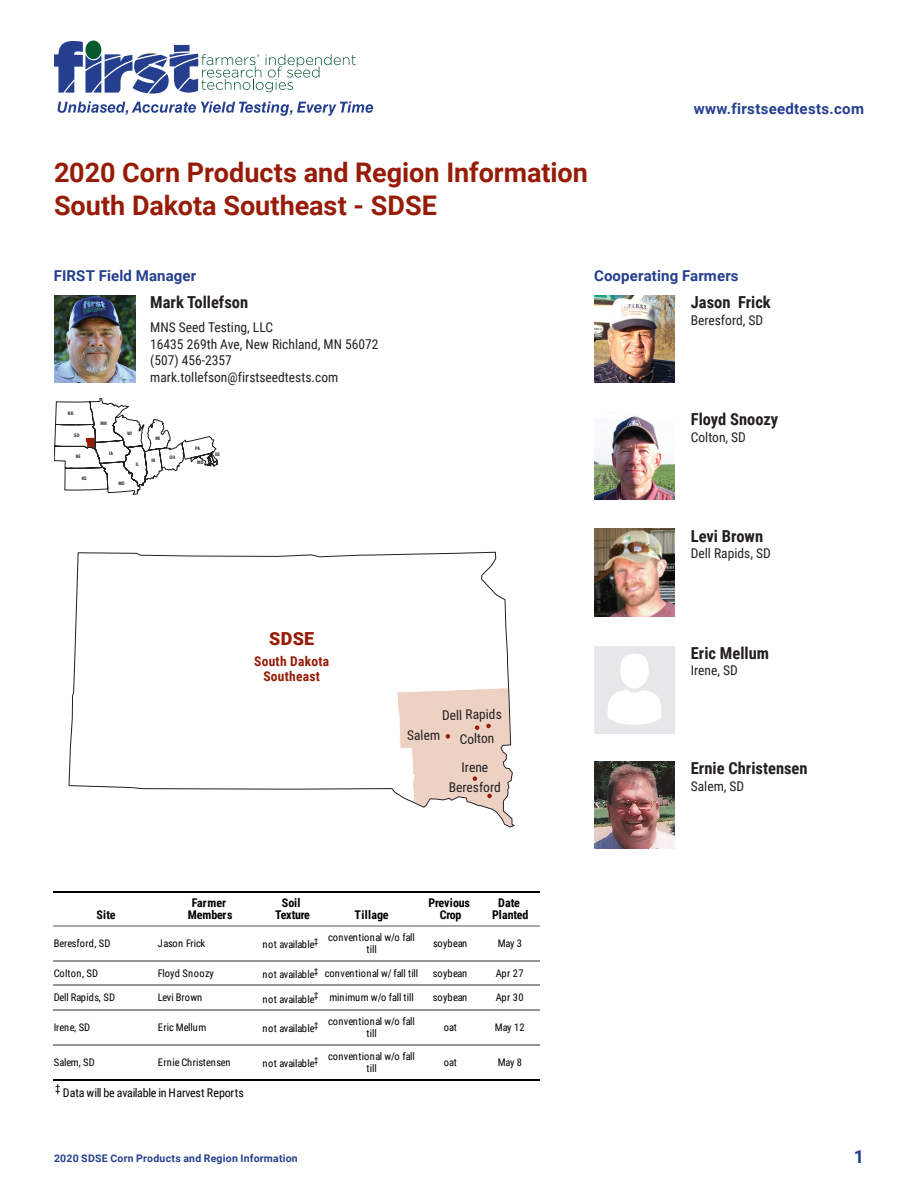
<style>
.page{position:relative;width:918px;height:1188px;background:#fff}
.page>*{position:absolute;margin:0;border:0;box-sizing:border-box;transform-origin:0 0}
.page_title_corn{font:700 27px "Roboto";color:#971c08}
.site_description_map{font:900 18px "Roboto";color:#971c08}
.t1{font:700 18px "Roboto";color:#253f8e}
.participating_farmer{font:700 16.5px "Roboto Condensed";color:#231f20}
.site_description_reg{font:700 16.5px "Roboto Condensed";color:#231f20}
.date{font:700 15px "Roboto";letter-spacing:.015em;color:#253f8e}
.site_description_reg-2{font:13.5px "Roboto Condensed";color:#231f20}
.participating_farmer-2{font:13.5px "Roboto Condensed";color:#231f20}
.site_description_map-2{font:700 13.5px/15px "Roboto Condensed";letter-spacing:.02em;color:#971c08;text-align:center}
.t2{font:700 12px/12px "Roboto Condensed";letter-spacing:-.01em;color:#000;text-align:center}
.t3{font:12px "Roboto Condensed";letter-spacing:-.015em;color:#000}
.t4{font:700 12px "Roboto Condensed";letter-spacing:.025em;color:#000}
.t5{font:10.5px/12.3px "Roboto Condensed";letter-spacing:-.01em;color:#000}
.t6{font:700 10.5px "Roboto";letter-spacing:.02em;color:#253f8e}
.t7{font:10.5px "Roboto Condensed";letter-spacing:.02em;color:#000}
.t8{font:700 condensed 4.5px "Helvetica LT Std";color:#231f20}
</style>
<div class="page">
<svg style="left:58px;top:101px;width:315px;height:15px"></svg>
<svg style="left:54px;top:41px;width:302px;height:53px"></svg>
<div style="left:85px;top:41px;width:16px;height:18px;background:#075a2d;border-radius:50%"></div>
<img style="left:594px;top:295px;width:81px;height:88px">
<img style="left:54px;top:295px;width:81px;height:88px">
<img style="left:594px;top:416px;width:81px;height:84px">
<img style="left:594px;top:761px;width:81px;height:87px">
<img style="left:594px;top:529px;width:81px;height:87px">
<div style="left:594px;top:646px;width:81px;height:86px;background:#e6e7e9"></div>
<div style="left:620px;top:654px;width:29px;height:34px;background:#fff;border-radius:50%"></div>
<svg style="left:608px;top:690px;width:53px;height:35px"></svg>
<svg style="left:54px;top:398px;width:164px;height:96px"></svg>
<svg style="left:69px;top:552px;width:446px;height:275px"></svg>
<hr style="left:54px;top:891px;width:104px;height:1px;background:#000">
<hr style="left:158px;top:891px;width:105px;height:1px;background:#000">
<hr style="left:263px;top:891px;width:59px;height:1px;background:#000">
<hr style="left:322px;top:891px;width:99px;height:1px;background:#000">
<hr style="left:421px;top:891px;width:59px;height:1px;background:#000">
<hr style="left:480px;top:891px;width:60px;height:1px;background:#000">
<hr style="left:54px;top:960px;width:104px;height:1px;background:#939598">
<hr style="left:158px;top:960px;width:105px;height:1px;background:#939598">
<hr style="left:263px;top:960px;width:59px;height:1px;background:#939598">
<hr style="left:322px;top:960px;width:99px;height:1px;background:#939598">
<hr style="left:421px;top:960px;width:59px;height:1px;background:#939598">
<hr style="left:480px;top:960px;width:60px;height:1px;background:#939598">
<hr style="left:54px;top:985px;width:104px;height:1px;background:#939598">
<hr style="left:158px;top:985px;width:105px;height:1px;background:#939598">
<hr style="left:263px;top:985px;width:59px;height:1px;background:#939598">
<hr style="left:322px;top:985px;width:99px;height:1px;background:#939598">
<hr style="left:421px;top:985px;width:59px;height:1px;background:#939598">
<hr style="left:480px;top:985px;width:60px;height:1px;background:#939598">
<hr style="left:54px;top:1010px;width:104px;height:1px;background:#939598">
<hr style="left:158px;top:1010px;width:105px;height:1px;background:#939598">
<hr style="left:263px;top:1010px;width:59px;height:1px;background:#939598">
<hr style="left:322px;top:1010px;width:99px;height:1px;background:#939598">
<hr style="left:421px;top:1010px;width:59px;height:1px;background:#939598">
<hr style="left:480px;top:1010px;width:60px;height:1px;background:#939598">
<hr style="left:54px;top:1044px;width:104px;height:1px;background:#939598">
<hr style="left:158px;top:1044px;width:105px;height:1px;background:#939598">
<hr style="left:263px;top:1044px;width:59px;height:1px;background:#939598">
<hr style="left:322px;top:1044px;width:99px;height:1px;background:#939598">
<hr style="left:421px;top:1044px;width:59px;height:1px;background:#939598">
<hr style="left:480px;top:1044px;width:60px;height:1px;background:#939598">
<hr style="left:54px;top:925px;width:104px;height:2px;background:#a9a9a9">
<hr style="left:158px;top:925px;width:105px;height:2px;background:#a9a9a9">
<hr style="left:263px;top:925px;width:59px;height:2px;background:#a9a9a9">
<hr style="left:322px;top:925px;width:99px;height:2px;background:#a9a9a9">
<hr style="left:421px;top:925px;width:59px;height:2px;background:#a9a9a9">
<hr style="left:480px;top:925px;width:60px;height:2px;background:#a9a9a9">
<hr style="left:54px;top:1079px;width:104px;height:2px;background:#000">
<hr style="left:158px;top:1079px;width:105px;height:2px;background:#000">
<hr style="left:263px;top:1079px;width:59px;height:2px;background:#000">
<hr style="left:322px;top:1079px;width:99px;height:2px;background:#000">
<hr style="left:421px;top:1079px;width:59px;height:2px;background:#000">
<hr style="left:480px;top:1079px;width:60px;height:2px;background:#000">
<p class="page_title_corn" style="left:54px;top:154px;width:535px">2020 Corn Products and Region Information</p>
<p class="page_title_corn" style="left:54px;top:187px;width:385px">South Dakota Southeast - SDSE</p>
<h3 class="date" style="left:694px;top:98px;width:172px">www.firstseedtests.com</h3>
<p class="date" style="left:54px;top:265px;width:144px">FIRST Field Manager</p>
<p class="site_description_reg" style="left:150px;top:291px;width:99px">Mark Tollefson</p>
<p class="site_description_reg-2" style="left:150px;top:318px;width:124px">MNS Seed Testing, LLC</p>
<p class="site_description_reg-2" style="left:150px;top:334px;width:230px">16435 269th Ave, New Richland, MN 56072</p>
<p class="site_description_reg-2" style="left:150px;top:351px;width:83px">(507) 456-2357</p>
<p class="site_description_reg-2" style="left:150px;top:367px;width:190px">mark.tollefson@firstseedtests.com</p>
<p class="t8" style="left:68px;top:411px;width:7px">ND</p>
<p class="t8" style="left:101px;top:420px;width:8px">MN</p>
<p class="t8" style="left:74px;top:432px;width:7px">SD</p>
<p class="t8" style="left:127px;top:430px;width:7px">WI</p>
<p class="t8" style="left:155px;top:436px;width:6px">MI</p>
<p class="t8" style="left:76px;top:454px;width:7px">NE</p>
<p class="t8" style="left:109px;top:450px;width:5px">IA</p>
<p class="t8" style="left:136px;top:462px;width:5px">IL</p>
<p class="t8" style="left:151px;top:458px;width:6px">IN</p>
<p class="t8" style="left:170px;top:454px;width:7px">OH</p>
<p class="t8" style="left:195px;top:445px;width:6px">PA</p>
<p class="t8" style="left:197px;top:460px;width:8px">MD</p>
<p class="t8" style="left:215px;top:451px;width:7px">DE</p>
<p class="t8" style="left:82px;top:475px;width:7px">KS</p>
<p class="t8" style="left:118px;top:480px;width:8px">MO</p>
<p class="date" style="left:594px;top:265px;width:146px">Cooperating Farmers</p>
<p class="participating_farmer" style="left:691px;top:291px;width:82px">Jason Frick</p>
<p class="participating_farmer-2" style="left:691px;top:310px;width:74px">Beresford, SD</p>
<p class="participating_farmer" style="left:691px;top:408px;width:89px">Floyd Snoozy</p>
<p class="participating_farmer-2" style="left:691px;top:428px;width:57px">Colton, SD</p>
<p class="participating_farmer" style="left:691px;top:524px;width:74px">Levi Brown</p>
<p class="participating_farmer-2" style="left:691px;top:544px;width:81px">Dell Rapids, SD</p>
<p class="site_description_map" style="left:269px;top:626px;width:47px">SDSE</p>
<p class="site_description_map-2" style="left:254px;top:653px;width:77px">South Dakota<br>Southeast</p>
<p class="site_description_reg-2" style="left:442px;top:706px;width:61px;rotate:-1deg">Dell Rapids</p>
<p class="site_description_reg-2" style="left:407px;top:726px;width:35px;rotate:-1deg">Salem</p>
<p class="site_description_reg-2" style="left:459px;top:729px;width:36px;rotate:-1deg">Colton</p>
<p class="site_description_reg-2" style="left:462px;top:758px;width:28px">Irene</p>
<p class="site_description_reg-2" style="left:449px;top:777px;width:54px">Beresford</p>
<p class="participating_farmer" style="left:691px;top:642px;width:80px">Eric Mellum</p>
<p class="participating_farmer-2" style="left:691px;top:661px;width:48px">Irene, SD</p>
<p class="participating_farmer" style="left:691px;top:757px;width:118px">Ernie Christensen</p>
<p class="participating_farmer-2" style="left:691px;top:776px;width:55px">Salem, SD</p>
<p class="t2" style="left:96px;top:908px;width:21px">Site</p>
<p class="t2" style="left:188px;top:896px;width:46px">Farmer<br>Members</p>
<p class="t2" style="left:275px;top:896px;width:36px">Soil<br>Texture</p>
<p class="t4" style="left:355px;top:906px;width:35px">Tillage</p>
<p class="t2" style="left:429px;top:896px;width:43px">Previous<br>Crop</p>
<p class="t2" style="left:492px;top:896px;width:38px">Date<br>Planted</p>
<p class="t5" style="left:54px;top:937px;width:58px">Beresford, SD</p>
<p class="t5" style="left:158px;top:937px;width:49px">Jason Frick</p>
<p class="t5" style="left:366px;top:931px;width:50px;text-indent:-104px">not available<sub>‡</sub> conventional w/o fall till</p>
<p class="t5" style="left:433px;top:937px;width:36px">soybean</p>
<p class="t5" style="left:498px;top:937px;width:26px">May 3</p>
<p class="t7" style="left:54px;top:966px;width:46px">Colton, SD</p>
<p class="t7" style="left:158px;top:966px;width:58px">Floyd Snoozy</p>
<p class="t5" style="left:263px;top:966px;width:157px">not available<sup>‡</sup> conventional w/ fall till</p>
<p class="t5" style="left:433px;top:966px;width:36px">soybean</p>
<p class="t5" style="left:496px;top:966px;width:29px">Apr 27</p>
<p class="t5" style="left:54px;top:991px;width:63px">Dell Rapids, SD</p>
<p class="t5" style="left:158px;top:991px;width:46px">Levi Brown</p>
<p class="t5" style="left:263px;top:991px;width:153px">not available<sup>‡</sup> minimum w/o fall till</p>
<p class="t5" style="left:433px;top:991px;width:36px">soybean</p>
<p class="t5" style="left:496px;top:991px;width:29px">Apr 30</p>
<p class="t5" style="left:54px;top:1021px;width:38px">Irene, SD</p>
<p class="t5" style="left:158px;top:1021px;width:50px">Eric Mellum</p>
<p class="t5" style="left:366px;top:1015px;width:50px;text-indent:-104px">not available<sub>‡</sub> conventional w/o fall till</p>
<p class="t5" style="left:444px;top:1021px;width:15px">oat</p>
<p class="t5" style="left:495px;top:1021px;width:31px">May 12</p>
<p class="t5" style="left:54px;top:1056px;width:42px">Salem, SD</p>
<p class="t5" style="left:158px;top:1056px;width:74px">Ernie Christensen</p>
<p class="t5" style="left:366px;top:1049px;width:50px;text-indent:-104px">not available<sub>‡</sub> conventional w/o fall till</p>
<p class="t5" style="left:444px;top:1056px;width:15px">oat</p>
<p class="t5" style="left:498px;top:1056px;width:26px">May 8</p>
<p class="t3" style="left:55px;top:1084px;width:190px"><sup>‡</sup> Data will be available in Harvest Reports</p>
<p class="t6" style="left:54px;top:1151px;width:245px">2020 SDSE Corn Products and Region Information</p>
<h2 class="t1" style="left:854px;top:1143px;width:12px">1</h2>
</div>
